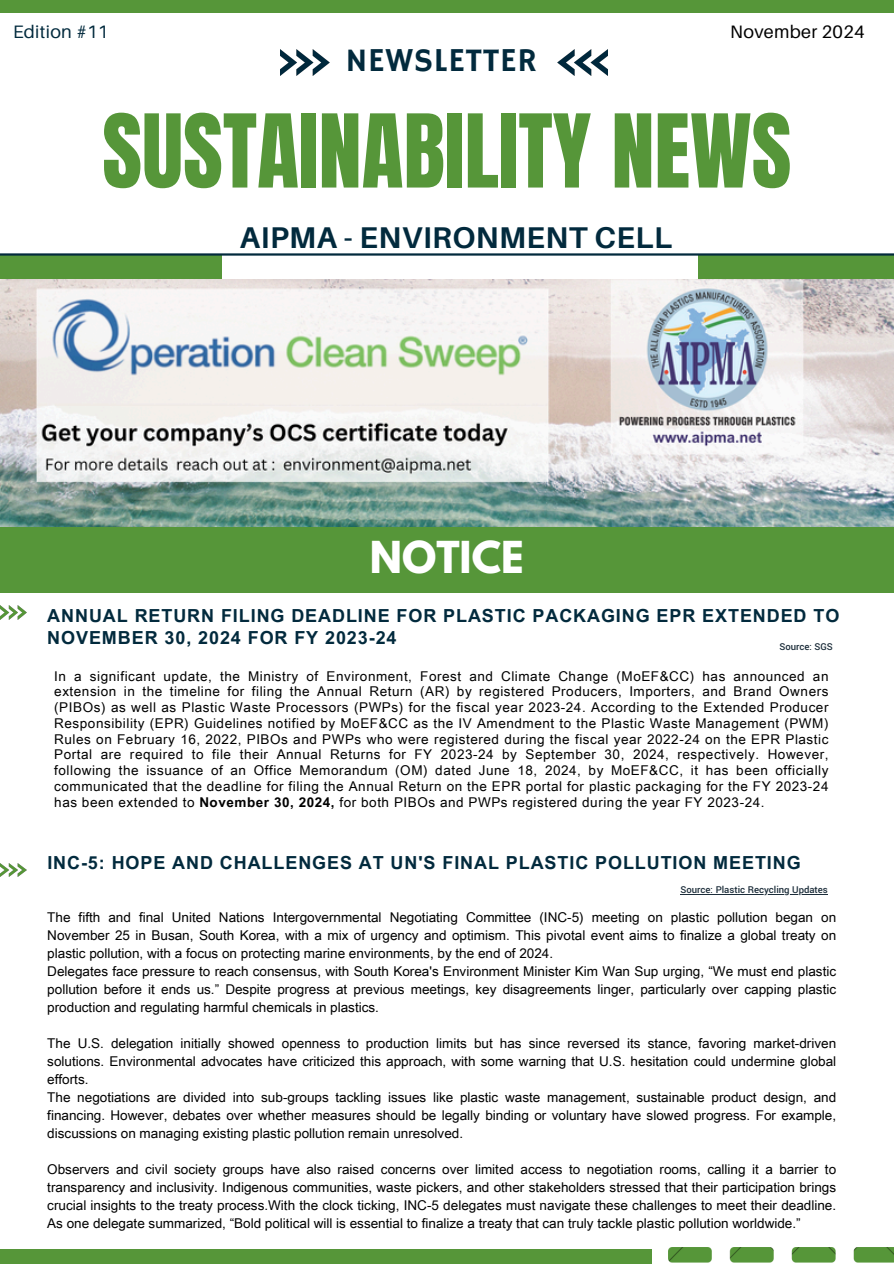
<style>
.page{position:relative;width:894px;height:1264px;background:#fff}
.page>*{position:absolute;margin:0;border:0;box-sizing:border-box;transform-origin:0 0}
.t1{font:86.4px "Anton";color:#569639}
.t2{font:700 39px "League Spartan";color:#fff}
.t3{font:33.3px "Hammersmith One";letter-spacing:.02em;color:#022a3d}
.t4{font:700 30px "Aileron";letter-spacing:.015em;color:#022a3d}
.t5{font:700 18px/22.5px "Arial Unicode MS";letter-spacing:.05em;color:#022a3d}
.t6{font:18px "Aileron";letter-spacing:.015em;color:#000}
.t7{font:18px "Aileron";letter-spacing:.015em;color:#022a3d}
.t8{font:13.5px/18px "Arial Unicode MS";color:#000;text-align:justify}
.t9{font:500 10.5px "Yantramanav";color:#1c2d3a}
.s1{font-weight:700}
</style>
<div class="page">
<div style="left:0;top:254px;width:222px;height:27px;background:#569639"></div>
<div style="left:698px;top:254px;width:195px;height:26px;background:#569639"></div>
<img style="left:280px;top:49px;width:50px;height:26px">
<img style="left:557px;top:49px;width:50px;height:26px">
<div style="left:0;top:0;width:893px;height:12px;background:#569639"></div>
<div style="left:0;top:1249px;width:651px;height:14px;background:#569639"></div>
<hr style="left:0;top:253px;width:893px;height:3px;background:#022a3d">
<img style="left:668px;top:1247px;width:225px;height:16px">
<img style="left:0;top:605px;width:26px;height:14px">
<div style="left:0;top:527px;width:893px;height:66px;background:#569639"></div>
<img style="left:0;top:280px;width:893px;height:246px">
<img style="left:0;top:863px;width:26px;height:13px">
<hr style="left:680px;top:894px;width:147px;height:1px;background:#1c2d3a">
<p class="t7" style="left:13px;top:21px;width:97px">Edition #11</p>
<h1 class="t6" style="left:730px;top:21px;width:136px">November 2024</h1>
<h6 class="t3" style="left:345px;top:41px;width:193px">NEWSLETTER</h6>
<h6 class="t1" style="left:102px;top:89px;width:690px">SUSTAINABILITY NEWS</h6>
<h4 class="t4" style="left:240px;top:219px;width:433px">AIPMA - ENVIRONMENT CELL</h4>
<p class="t2" style="left:370px;top:538px;width:155px">NOTICE</p>
<h3 class="t5" style="left:47px;top:603px;width:793px">ANNUAL RETURN FILING DEADLINE FOR PLASTIC PACKAGING EPR EXTENDED TO<br>NOVEMBER 30, 2024 FOR FY 2023-24</h3>
<p class="t9" style="left:779px;top:640px;width:55px">Source: SGS</p>
<p class="t8" style="left:54px;top:667px;width:775px;line-height:15.8px">In a significant update, the Ministry of Environment, Forest and Climate Change (MoEF&amp;CC) has announced an extension in the timeline for filing the Annual Return (AR) by registered Producers, Importers, and Brand Owners (PIBOs) as well as Plastic Waste Processors (PWPs) for the fiscal year 2023-24. According to the Extended Producer Responsibility (EPR) Guidelines notified by MoEF&amp;CC as the IV Amendment to the Plastic Waste Management (PWM)<br>Rules on February 16, 2022, PIBOs and PWPs who were registered during the fiscal year 2022-24 on the EPR Plastic Portal are required to file their Annual Returns for FY 2023-24 by September 30, 2024, respectively. However, following the issuance of an Office Memorandum (OM) dated June 18, 2024, by MoEF&amp;CC, it has been officially communicated that the deadline for filing the Annual Return on the EPR portal for plastic packaging for the FY 2023-24 has been extended to <span class="s1">November 30, 2024,</span> for both PIBOs and PWPs registered during the year FY 2023-24.</p>
<p class="t5" style="left:47px;top:850px;width:754px">INC-5: HOPE AND CHALLENGES AT UN'S FINAL PLASTIC POLLUTION MEETING</p>
<p class="t9" style="left:680px;top:883px;width:149px">Source: Plastic Recycling Updates</p>
<h2 class="t8" style="left:47px;top:907px;width:790px">The fifth and final United Nations Intergovernmental Negotiating Committee (INC-5) meeting on plastic pollution began on November 25 in Busan, South Korea, with a mix of urgency and optimism. This pivotal event aims to finalize a global treaty on plastic pollution, with a focus on protecting marine environments, by the end of 2024.</h2>
<p class="t8" style="left:47px;top:961px;width:790px">Delegates face pressure to reach consensus, with South Korea's Environment Minister Kim Wan Sup urging, “We must end plastic pollution before it ends us.” Despite progress at previous meetings, key disagreements linger, particularly over capping plastic production and regulating harmful chemicals in plastics.</p>
<h5 class="t8" style="left:47px;top:1033px;width:790px">The U.S. delegation initially showed openness to production limits but has since reversed its stance, favoring market-driven solutions. Environmental advocates have criticized this approach, with some warning that U.S. hesitation could undermine global efforts.</h5>
<p class="t8" style="left:47px;top:1087px;width:790px">The negotiations are divided into sub-groups tackling issues like plastic waste management, sustainable product design, and financing. However, debates over whether measures should be legally binding or voluntary have slowed progress. For example, discussions on managing existing plastic pollution remain unresolved.</p>
<p class="t8" style="left:47px;top:1159px;width:790px">Observers and civil society groups have also raised concerns over limited access to negotiation rooms, calling it a barrier to transparency and inclusivity. Indigenous communities, waste pickers, and other stakeholders stressed that their participation brings crucial insights to the treaty process.With the clock ticking, INC-5 delegates must navigate these challenges to meet their deadline.<br>As one delegate summarized, “Bold political will is essential to finalize a treaty that can truly tackle plastic pollution worldwide.”</p>
</div>
